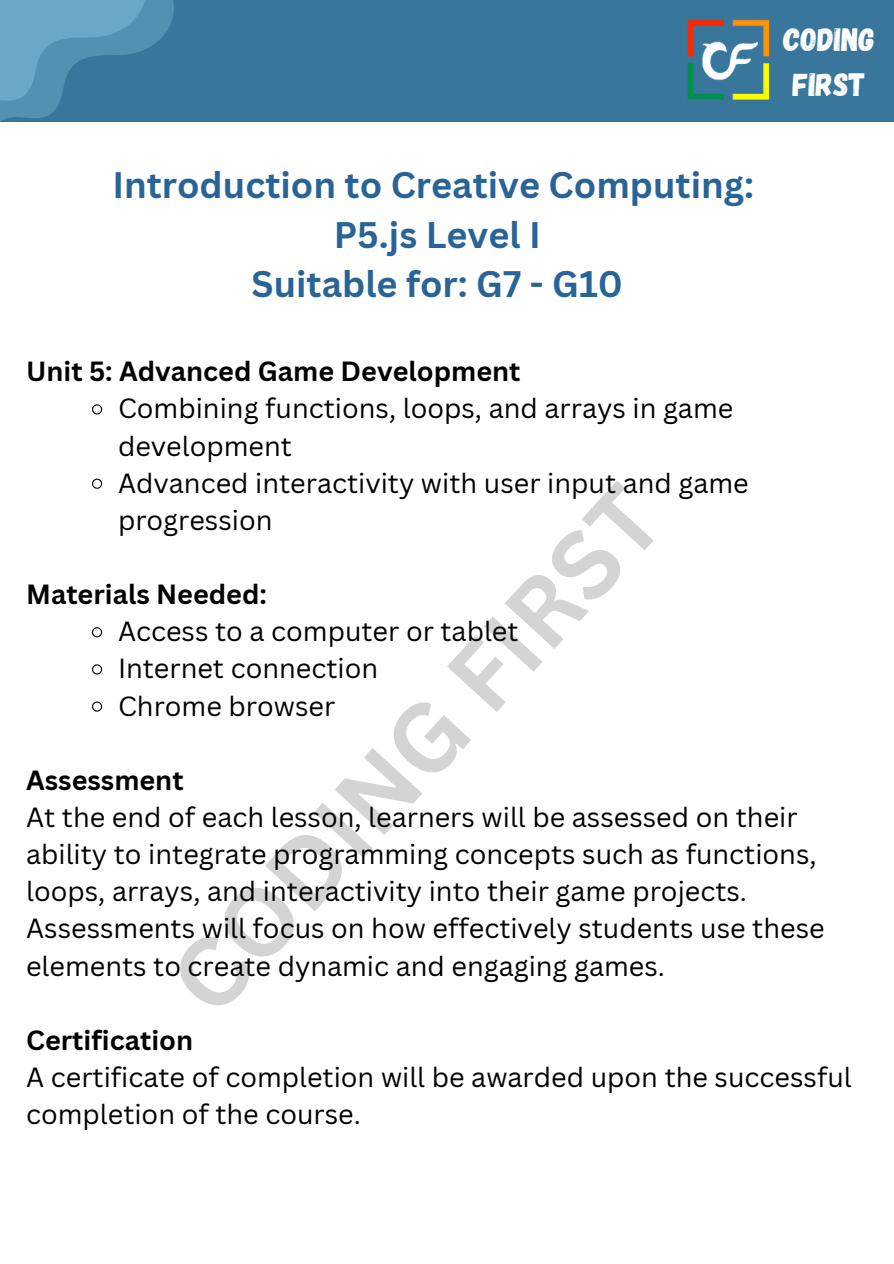
<style>
.page{position:relative;width:894px;height:1264px;background:#fff}
.page>*{position:absolute;margin:0;border:0;box-sizing:border-box;transform-origin:0 0}
.t1{font:700 94.5px "Canva Sans";color:#000}
.t2{font:700 36px/49.5px "Canva Sans";color:#2a6496;text-align:center}
.t3{font:32.25px/45px "Gagalin";color:#fff}
.t4{font:27px/37.2px "Canva Sans";color:#000}
.t5{font:700 27px "Canva Sans";color:#000}
</style>
<div class="page">
<div style="left:0;top:0;width:893px;height:121px;background:#38779b"></div>
<svg style="left:0;top:0;width:174px;height:122px"></svg>
<img style="left:687px;top:19px;width:83px;height:81px">
<svg style="left:92px;top:404px;width:11px;height:11px"></svg>
<svg style="left:92px;top:478px;width:11px;height:11px"></svg>
<svg style="left:92px;top:627px;width:11px;height:11px"></svg>
<svg style="left:92px;top:664px;width:11px;height:11px"></svg>
<svg style="left:92px;top:701px;width:11px;height:11px"></svg>
<p class="t2" style="left:112px;top:160px;width:643px">Introduction to Creative Computing:<br>P5.js Level I<br>Suitable for: G7 - G10</p>
<p class="t3" style="left:783px;top:15px;width:93px">CODING<br>FIRST</p>
<p class="t5" style="left:26px;top:352px;width:495px">Unit 5: Advanced Game Development</p>
<h3 class="t4" style="left:118px;top:389px;width:616px">Combining functions, loops, and arrays in game development</h3>
<h2 class="t4" style="left:118px;top:463px;width:632px">Advanced interactivity with user input and game progression</h2>
<h1 class="t1" style="left:141px;top:954px;width:673px;rotate:-48deg">CODING FIRST</h1>
<h4 class="t5" style="left:26px;top:575px;width:242px">Materials Needed:</h4>
<p class="t4" style="left:118px;top:612px;width:402px">Access to a computer or tablet</p>
<p class="t4" style="left:118px;top:649px;width:261px">Internet connection</p>
<h4 class="t4" style="left:118px;top:686px;width:219px">Chrome browser</h4>
<p class="t5" style="left:26px;top:761px;width:159px">Assessment</p>
<p class="t4" style="left:26px;top:798px;width:799px">At the end of each lesson, learners will be assessed on their ability to integrate programming concepts such as functions, loops, arrays, and interactivity into their game projects.<br>Assessments will focus on how effectively students use these elements to create dynamic and engaging games.</p>
<p class="t5" style="left:26px;top:1021px;width:168px">Certification</p>
<p class="t4" style="left:26px;top:1057px;width:826px">A certificate of completion will be awarded upon the successful completion of the course.</p>
</div>
